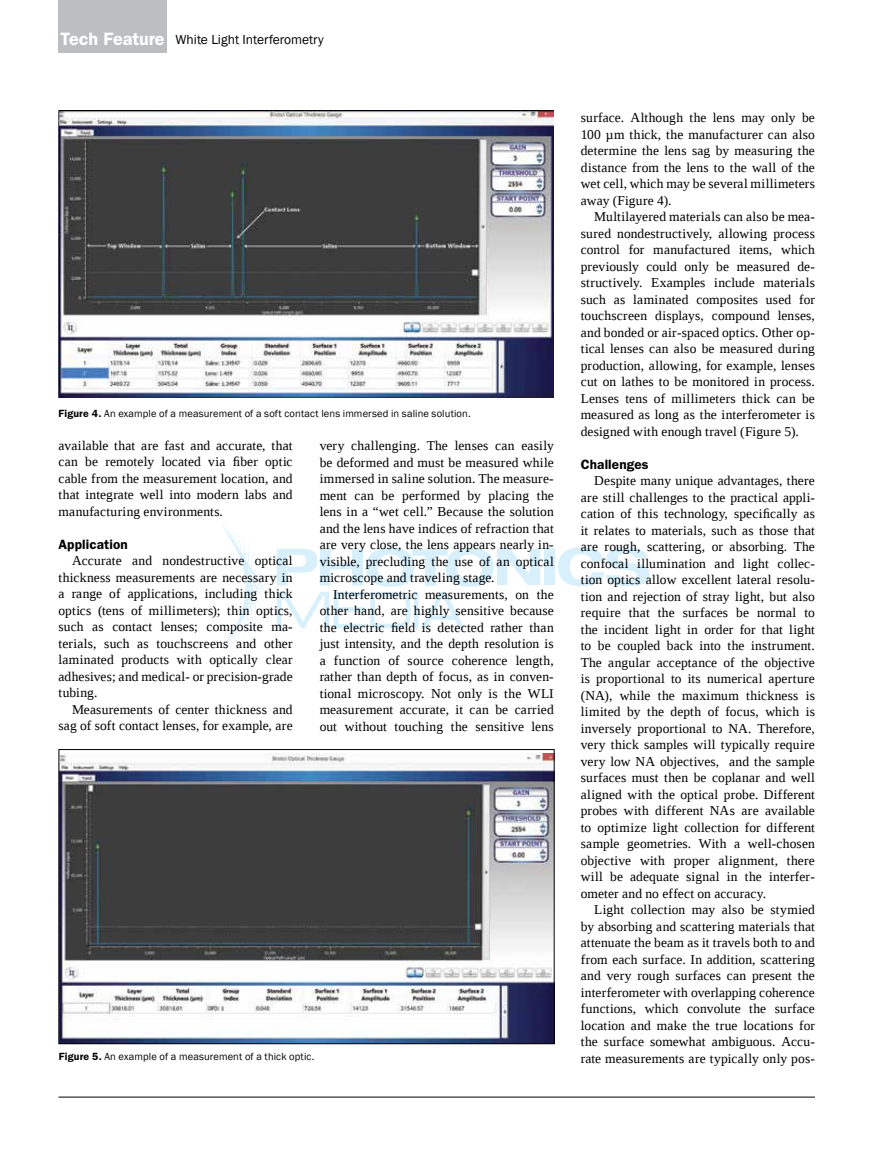
<style>
.page{position:relative;width:878px;height:1168px;background:#fff}
.page>*{position:absolute;margin:0;border:0;box-sizing:border-box;transform-origin:0 0}
.t1{font:13.5px/16.5px "Liberation Serif";letter-spacing:.01em;color:#000;text-align:justify}
.t2{font:13.5px "Franklin Gothic";color:#000}
.t3{font:600 13.5px "ITC Franklin Gothic Std";letter-spacing:.01em;color:#000}
.t4{font:10.5px "Franklin Gothic";letter-spacing:.015em;color:#000}
.s1{font-family:"ITC Franklin Gothic Std";font-weight:600;font-size:18px;color:#fff}
.s2{font-family:"ITC Franklin Gothic Std";font-weight:600}
</style>
<div class="page">
<div style="left:544px;top:548px;width:11px;height:37px;background:#d7f0fc"></div>
<svg style="left:558px;top:547px;width:91px;height:39px"></svg>
<svg style="left:276px;top:548px;width:264px;height:80px"></svg>
<svg style="left:220px;top:523px;width:46px;height:128px"></svg>
<div style="left:58px;top:0;width:108px;height:52px;background:#bcbec0"></div>
<hr style="left:58px;top:1096px;width:756px;height:1px;background:#000">
<img style="left:58px;top:111px;width:495px;height:287px">
<img style="left:60px;top:753px;width:492px;height:289px">
<div style="left:58px;top:749px;width:496px;height:295px;border:1px solid #000"></div>
<p class="t2" style="left:60px;top:31px;width:264px"><span class="s1">Tech Feature</span> White Light Interferometry</p>
<p class="t4" style="left:58px;top:407px;width:413px"><span class="s2">Figure 4.</span> An example of a measurement of a soft contact lens immersed in saline solution.</p>
<p class="t1" style="left:58px;top:437px;width:236px">available that are fast and accurate, that can be remotely located via fiber optic cable from the measurement location, and that integrate well into modern labs and manufacturing environments.</p>
<p class="t3" style="left:58px;top:536px;width:71px">Application</p>
<p class="t1" style="left:58px;top:552px;width:236px;text-indent:14px">Accurate and nondestructive optical thickness measurements are necessary in a range of applications, including thick optics (tens of millimeters); thin optics, such as contact lenses; composite ma&shy;terials, such as touchscreens and other laminated products with optically clear adhesives; and medical- or precision-grade tubing.</p>
<p class="t1" style="left:58px;top:701px;width:236px;text-align:right">Measurements of center thickness and sag of soft contact lenses, for example, are</p>
<p class="t1" style="left:319px;top:437px;width:236px">very challenging. The lenses can easily be deformed and must be measured while immersed in saline solution. The measure&shy;ment can be performed by placing the lens in a “wet cell.” Because the solution and the lens have indices of refraction that are very close, the lens appears nearly in&shy;visible, precluding the use of an optical microscope and traveling stage.</p>
<p class="t1" style="left:319px;top:586px;width:236px;text-indent:14px">Interferometric measurements, on the other hand, are highly sensitive because the electric field is detected rather than just intensity, and the depth resolution is a function of source coherence length, rather than depth of focus, as in conven&shy;tional microscopy. Not only is the WLI measurement accurate, it can be carried out without touching the sensitive lens</p>
<p class="t4" style="left:59px;top:1050px;width:257px"><span class="s2">Figure 5.</span> An example of a measurement of a thick optic.</p>
<p class="t1" style="left:580px;top:109px;width:236px">surface. Although the lens may only be 100 µm thick, the manufacturer can also determine the lens sag by measuring the distance from the lens to the wall of the wet cell, which may be several millimeters away (Figure 4).</p>
<p class="t1" style="left:580px;top:208px;width:236px;text-indent:14px">Multilayered materials can also be mea&shy;sured nondestructively, allowing process control for manufactured items, which previously could only be measured de&shy;structively. Examples include materials such as laminated composites used for touchscreen displays, compound lenses, and bonded or air-spaced optics. Other op&shy;tical lenses can also be measured during production, allowing, for example, lenses cut on lathes to be monitored in process.<br>Lenses tens of millimeters thick can be measured as long as the interferometer is designed with enough travel (Figure 5).</p>
<p class="t3" style="left:580px;top:456px;width:69px">Challenges</p>
<p class="t1" style="left:580px;top:472px;width:236px;text-indent:14px">Despite many unique advantages, there are still challenges to the practical appli&shy;cation of this technology, specifically as it relates to materials, such as those that are rough, scattering, or absorbing. The confocal illumination and light collec&shy;tion optics allow excellent lateral resolu&shy;tion and rejection of stray light, but also require that the surfaces be normal to the incident light in order for that light to be coupled back into the instrument.<br>The angular acceptance of the objective is proportional to its numerical aperture (NA), while the maximum thickness is limited by the depth of focus, which is inversely proportional to NA. Therefore, very thick samples will typically require very low NA objectives, and the sample surfaces must then be coplanar and well aligned with the optical probe. Different probes with different NAs are available to optimize light collection for different sample geometries. With a well-chosen objective with proper alignment, there will be adequate signal in the interfer&shy;ometer and no effect on accuracy.</p>
<p class="t1" style="left:580px;top:901px;width:236px;text-indent:14px">Light collection may also be stymied by absorbing and scattering materials that attenuate the beam as it travels both to and from each surface. In addition, scattering and very rough surfaces can present the interferometer with overlapping coherence functions, which convolute the surface location and make the true locations for the surface somewhat ambiguous. Accu&shy;rate measurements are typically only pos-</p>
</div>
